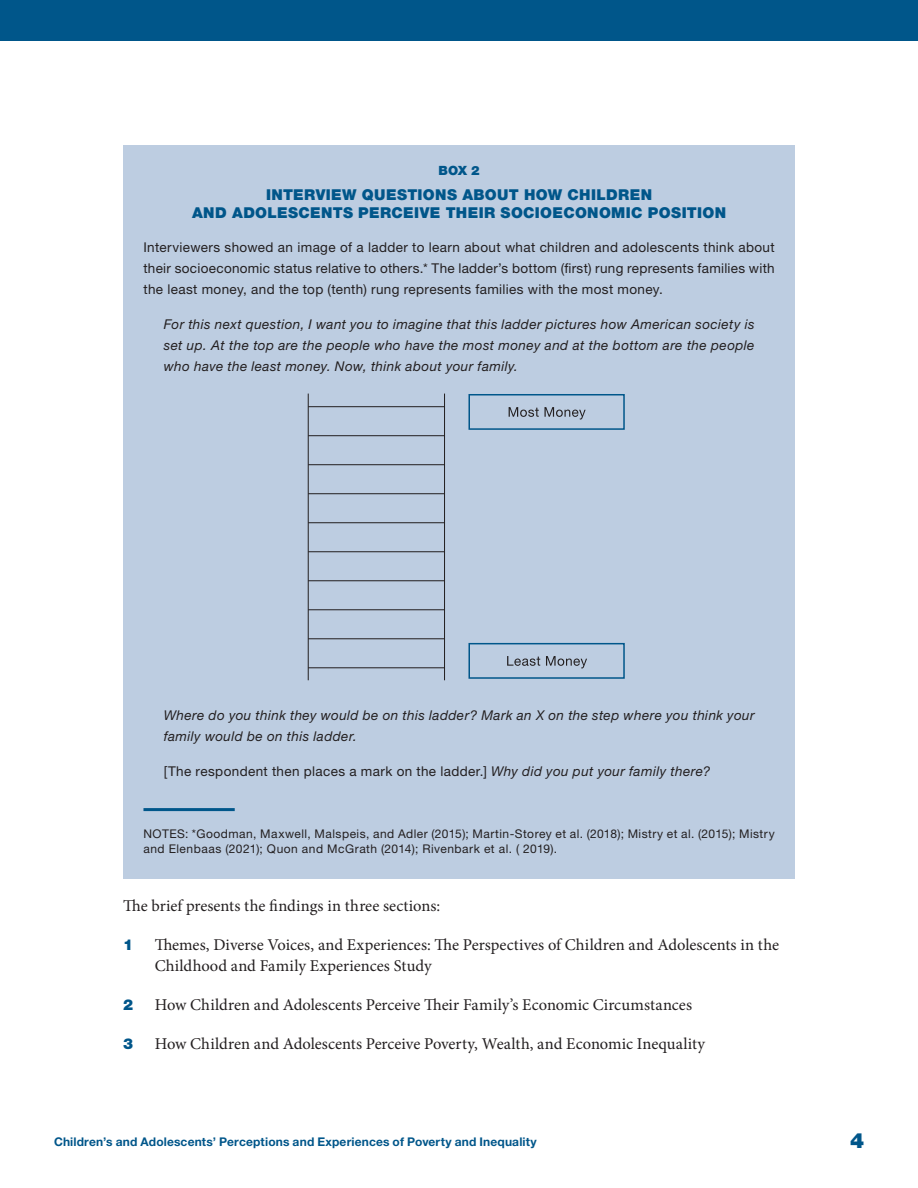
<style>
.page{position:relative;width:918px;height:1188px;background:#fff}
.page>*{position:absolute;margin:0;border:0;box-sizing:border-box;transform-origin:0 0}
.t1{font:900 21px "Helvetica Neue LT Std";color:#00568a}
.t2{font:16.5px/21px "Minion Pro";color:#231f20}
.t3{font:900 15px/18px "Helvetica Neue LT Std";letter-spacing:.025em;color:#00568a;text-align:center}
.t4{font:13.5px/21px "Helvetica Neue LT Std";letter-spacing:.025em;color:#231f20;text-align:justify}
.t5{font:italic 13.5px/21px "Helvetica Neue LT Std";letter-spacing:.03em;color:#231f20;text-align:justify}
.t6{font:900 12.75px "Helvetica Neue LT Std";color:#00568a}
.t7{font:12px/15px "Helvetica Neue LT Std";letter-spacing:.04em;color:#231f20}
.t8{font:700 12px "Helvetica Neue LT Std";letter-spacing:.015em;color:#00568a}
.s1{font-style:italic}
</style>
<div class="page">
<div style="left:0;top:0;width:918px;height:40px;background:#00568a"></div>
<div style="left:123px;top:146px;width:672px;height:733px;background:#bdcde1"></div>
<hr style="left:143px;top:808px;width:92px;height:3px;background:#00568a">
<hr style="left:308px;top:394px;width:1px;height:286px;background:#231f20">
<hr style="left:444px;top:394px;width:1px;height:286px;background:#231f20">
<hr style="left:308px;top:406px;width:137px;height:1px;background:#231f20">
<hr style="left:308px;top:435px;width:137px;height:1px;background:#231f20">
<hr style="left:308px;top:464px;width:137px;height:1px;background:#231f20">
<hr style="left:308px;top:493px;width:137px;height:1px;background:#231f20">
<hr style="left:308px;top:522px;width:137px;height:1px;background:#231f20">
<hr style="left:308px;top:551px;width:137px;height:1px;background:#231f20">
<hr style="left:308px;top:580px;width:137px;height:1px;background:#231f20">
<hr style="left:308px;top:609px;width:137px;height:1px;background:#231f20">
<hr style="left:308px;top:638px;width:137px;height:1px;background:#231f20">
<hr style="left:308px;top:667px;width:137px;height:1px;background:#231f20">
<div style="left:468px;top:643px;width:157px;height:36px;border:2px solid #00568a"></div>
<div style="left:468px;top:394px;width:157px;height:36px;border:2px solid #00568a"></div>
<svg style="left:507px;top:656px;width:80px;height:12px"></svg>
<svg style="left:509px;top:407px;width:77px;height:13px"></svg>
<p class="t6" style="left:439px;top:163px;width:42px">BOX 2</p>
<p class="t3" style="left:192px;top:185px;width:535px">INTERVIEW QUESTIONS ABOUT HOW CHILDREN<br>AND ADOLESCENTS PERCEIVE THEIR SOCIOECONOMIC POSITION</p>
<p class="t4" style="left:143px;top:237px;width:633px">Interviewers showed an image of a ladder to learn about what children and adolescents think about their socioeconomic status relative to others.* The ladder’s bottom (first) rung represents families with the least money, and the top (tenth) rung represents families with the most money.</p>
<p class="t5" style="left:164px;top:313px;width:592px">For this next question, I want you to imagine that this ladder pictures how American society is set up. At the top are the people who have the most money and at the bottom are the people who have the least money. Now, think about your family.</p>
<p class="t5" style="left:164px;top:705px;width:592px">Where do you think they would be on this ladder? Mark an X on the step where you think your family would be on this ladder.</p>
<p class="t4" style="left:164px;top:760px;width:548px">[The respondent then places a mark on the ladder.] <span class="s1">Why did you put your family there?</span></p>
<p class="t7" style="left:143px;top:826px;width:633px">NOTES: *Goodman, Maxwell, Malspeis, and Adler (2015); Martin-Storey et al. (2018); Mistry et al. (2015); Mistry and Elenbaas (2021); Quon and McGrath (2014); Rivenbark et al. ( 2019).</p>
<p class="t2" style="left:123px;top:895px;width:319px">The brief presents the findings in three sections:</p>
<p class="t3" style="left:123px;top:935px;width:12px">1</p>
<p class="t2" style="left:155px;top:934px;width:626px">Themes, Diverse Voices, and Experiences: The Perspectives of Children and Adolescents in the<br>Childhood and Family Experiences Study</p>
<p class="t3" style="left:123px;top:995px;width:12px">2</p>
<p class="t2" style="left:155px;top:994px;width:539px">How Children and Adolescents Perceive Their Family’s Economic Circumstances</p>
<p class="t3" style="left:123px;top:1034px;width:12px">3</p>
<p class="t2" style="left:155px;top:1033px;width:552px">How Children and Adolescents Perceive Poverty, Wealth, and Economic Inequality</p>
<p class="t8" style="left:54px;top:1134px;width:484px">Children’s and Adolescents’ Perceptions and Experiences of Poverty and Inequality</p>
<h1 class="t1" style="left:850px;top:1128px;width:16px">4</h1>
</div>
